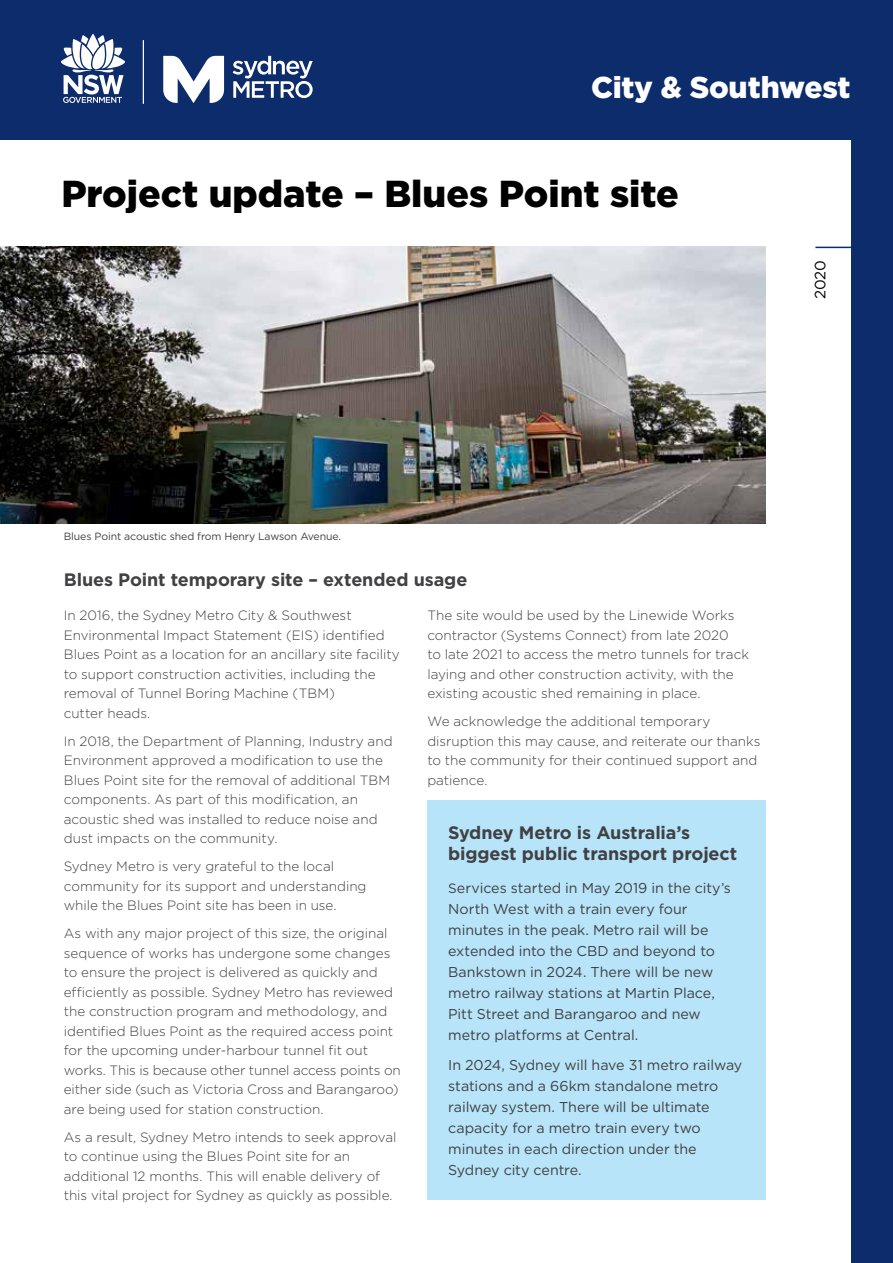
<style>
.page{position:relative;width:893px;height:1263px;background:#0d2c6c}
.page>*{position:absolute;margin:0;border:0;box-sizing:border-box;transform-origin:0 0}
.t1{font:900 37.5px "Gotham";color:#000}
.t2{font:900 30.15px "Gotham";letter-spacing:-.01em;color:#fff}
.t3{font:700 18px/21px "Gotham";letter-spacing:-.005em;color:#414042}
.t4{font:15px "Gotham";color:#000}
.t5{font:14.25px/21px "Gotham";letter-spacing:-.005em;color:#414042}
.t6{font:300 13.5px/19.5px "Gotham";color:#414042}
.t7{font:10.5px "Gotham";letter-spacing:-.01em;color:#414042}
.s1{font-size:13.5px}
</style>
<div class="page">
<div style="left:0;top:140px;width:850px;height:1123px;background:#fff"></div>
<hr style="left:143px;top:40px;width:1px;height:64px;background:#fff">
<svg style="left:61px;top:34px;width:64px;height:69px"></svg>
<svg style="left:163px;top:56px;width:61px;height:47px"></svg>
<svg style="left:233px;top:56px;width:80px;height:42px"></svg>
<img style="left:0;top:247px;width:765px;height:277px">
<hr style="left:815px;top:247px;width:78px;height:1px;background:#0d2c6c">
<div style="left:427px;top:800px;width:338px;height:399px;background:#b7e4f8"></div>
<h2 class="t2" style="left:591px;top:66px;width:261px">City &amp; Southwest</h2>
<h1 class="t1" style="left:61px;top:167px;width:619px">Project update – Blues Point site</h1>
<p class="t4" style="left:811px;top:299px;width:40px;rotate:-90deg">2020</p>
<p class="t7" style="left:64px;top:529px;width:279px">Blues Point acoustic shed from Henry Lawson Avenue.</p>
<h3 class="t3" style="left:64px;top:569px;width:405px">Blues Point temporary site – extended usage</h3>
<p class="t6" style="left:64px;top:605px;width:338px">In 2016, the Sydney Metro City &amp; Southwest Environmental Impact Statement (EIS) identified Blues Point as a location for an ancillary site facility to support construction activities, including the removal of Tunnel Boring Machine (TBM)<br>cutter heads.</p>
<p class="t6" style="left:64px;top:731px;width:330px">In 2018, the Department of Planning, Industry and Environment approved a modification to use the Blues Point site for the removal of additional TBM components. As part of this modification, an acoustic shed was installed to reduce noise and dust impacts on the community.</p>
<p class="t6" style="left:64px;top:856px;width:304px">Sydney Metro is very grateful to the local community for its support and understanding while the Blues Point site has been in use.</p>
<p class="t6" style="left:64px;top:923px;width:339px">As with any major project of this size, the original sequence of works has undergone some changes to ensure the project is delivered as quickly and efficiently as possible. Sydney Metro has reviewed the construction program and methodology, and identified Blues Point as the required access point for the upcoming under-harbour tunnel fit out works. This is because other tunnel access points on either side (such as Victoria Cross and Barangaroo) are being used for station construction.</p>
<p class="t6" style="left:64px;top:1127px;width:334px">As a result, Sydney Metro intends to seek approval to continue using the Blues Point site for an additional 12 months. This will enable delivery of this vital project for Sydney as quickly as possible.</p>
<p class="t6" style="left:427px;top:605px;width:323px">The site would be used by the Linewide Works contractor (Systems Connect) from late 2020<br>to late 2021 to access the metro tunnels for track laying and other construction activity, with the existing acoustic shed remaining in place.</p>
<p class="t6" style="left:427px;top:711px;width:335px">We acknowledge the additional temporary disruption this may cause, and reiterate our thanks to the community for their continued support and patience.</p>
<h3 class="t3" style="left:448px;top:822px;width:291px">Sydney Metro is Australia’s biggest public transport project</h3>
<p class="t5" style="left:448px;top:877px;width:284px"><span class="s1">S</span>ervices started in May 2019 in the city’s North West with a train every four minutes in the peak. Metro rail will be extended into the CBD and beyond to Bankstown in 2024. There will be new metro railway stations at Martin Place, Pitt Street and Barangaroo and new metro platforms at Central.</p>
<p class="t5" style="left:448px;top:1054px;width:296px">In 2024, Sydney will have 31 metro railway stations and a 66km standalone metro railway system. There will be ultimate capacity for a metro train every two minutes in each direction under the Sydney city centre.</p>
</div>
